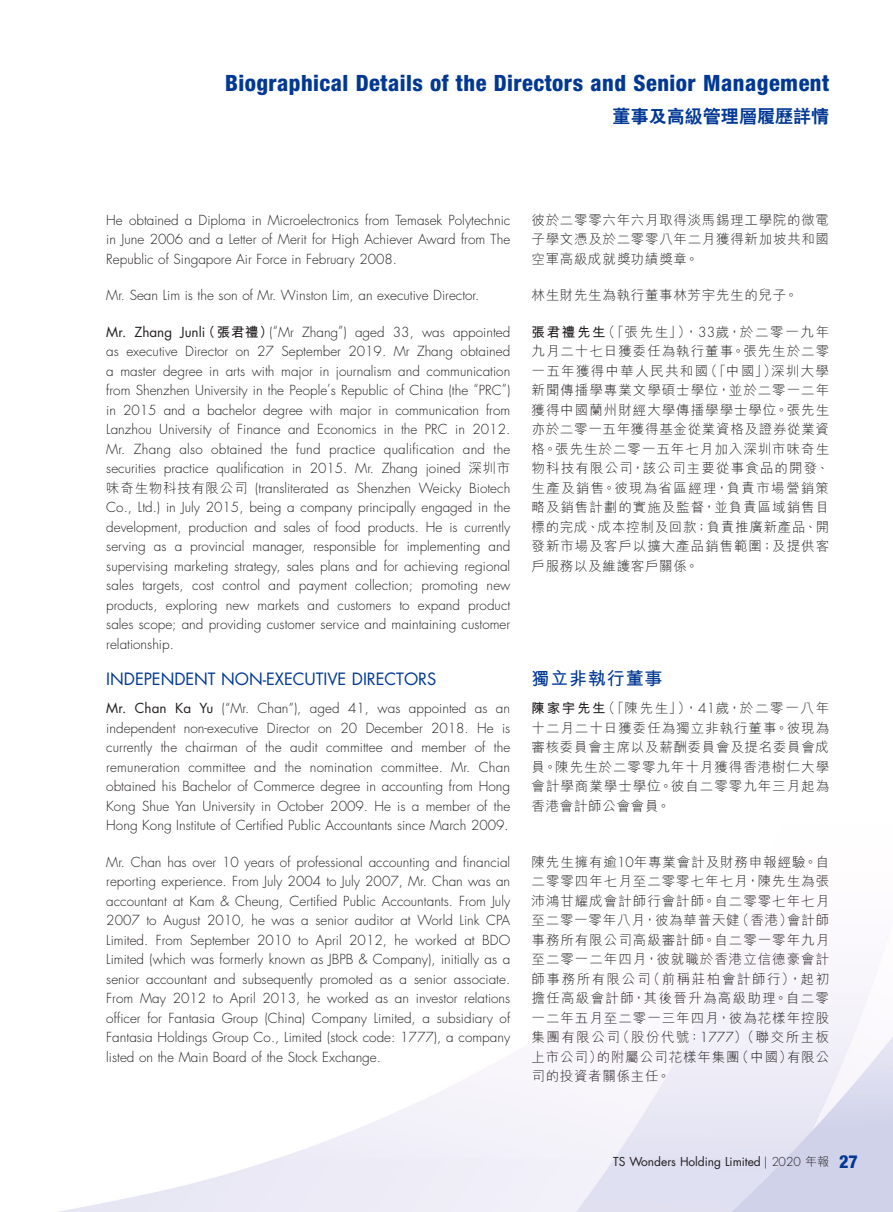
<style>
.page{position:relative;width:893px;height:1212px;background:#fff}
.page>*{position:absolute;margin:0;border:0;box-sizing:border-box;transform-origin:0 0}
.t1{font:800 condensed 22.5px "Helvetica Neue LT Std";letter-spacing:.02em;color:#003894}
.t2{font:800 18px "C Hei 2 HK";letter-spacing:.005em;color:#003894}
.t3{font:700 18px "M Hei HK";letter-spacing:.045em;color:#003894}
.t4{font:800 condensed 18px "Helvetica Neue LT Std";color:#003894}
.t5{font:16.5px "Futura Std";letter-spacing:-.005em;color:#003894}
.t6{font:300 13.5px/19.5px "Futura Std";color:#231f20;text-align:justify}
.t7{font:300 13.5px/19.5px "M Hei HK";letter-spacing:.055em;color:#231f20;text-align:justify}
.t8{font:12px "Futura Std";letter-spacing:-.005em;color:#231f20}
.s1{font-weight:400}
.s2{font-family:"M Hei HK";font-weight:700}
.s3{font-family:"M Hei HK"}
.s4{font-weight:700}
.s5{font-family:"Futura Std"}
.s6{font-weight:300}
.s7{font-family:"M Hei HK";font-weight:300}
</style>
<div class="page">
<h1 class="t1" style="left:225px;top:69px;width:606px">Biographical Details of the Directors and Senior Management</h1>
<h2 class="t2" style="left:613px;top:107px;width:218px">董事及高級管理層履歷詳情</h2>
<p class="t6" style="left:106px;top:210px;width:405px">He obtained a Diploma in Microelectronics from Temasek Polytechnic in June 2006 and a Letter of Merit for High Achiever Award from The Republic of Singapore Air Force in February 2008.</p>
<p class="t6" style="left:106px;top:286px;width:374px">Mr. Sean Lim is the son of Mr. Winston Lim, an executive Director.</p>
<p class="t6" style="left:106px;top:322px;width:406px"><span class="s1">Mr. Zhang Junli</span><span class="s2">（張君禮）</span>(“Mr Zhang”) aged 33, was appointed as executive Director on 27 September 2019. Mr Zhang obtained a master degree in arts with major in journalism and communication from Shenzhen University in the People’s Republic of China (the “PRC”) in 2015 and a bachelor degree with major in communication from Lanzhou University of Finance and Economics in the PRC in 2012.<br>Mr. Zhang also obtained the fund practice qualification and the securities practice qualification in 2015. Mr. Zhang joined <span class="s3">深圳市味奇生物科技有限公司</span> (transliterated as Shenzhen Weicky Biotech Co., Ltd.) in July 2015, being a company principally engaged in the development, production and sales of food products. He is currently serving as a provincial manager, responsible for implementing and supervising marketing strategy, sales plans and for achieving regional sales targets, cost control and payment collection; promoting new products, exploring new markets and customers to expand product sales scope; and providing customer service and maintaining customer relationship.</p>
<p class="t5" style="left:106px;top:669px;width:331px">INDEPENDENT NON-EXECUTIVE DIRECTORS</p>
<p class="t6" style="left:106px;top:699px;width:405px"><span class="s1">Mr. Chan Ka Yu</span> (“Mr. Chan”), aged 41, was appointed as an independent non-executive Director on 20 December 2018. He is currently the chairman of the audit committee and member of the remuneration committee and the nomination committee. Mr. Chan obtained his Bachelor of Commerce degree in accounting from Hong Kong Shue Yan University in October 2009. He is a member of the Hong Kong Institute of Certified Public Accountants since March 2009.</p>
<p class="t6" style="left:106px;top:852px;width:405px">Mr. Chan has over 10 years of professional accounting and financial reporting experience. From July 2004 to July 2007, Mr. Chan was an accountant at Kam &amp; Cheung, Certified Public Accountants. From July 2007 to August 2010, he was a senior auditor at World Link CPA Limited. From September 2010 to April 2012, he worked at BDO Limited (which was formerly known as JBPB &amp; Company), initially as a senior accountant and subsequently promoted as a senior associate.<br>From May 2012 to April 2013, he worked as an investor relations officer for Fantasia Group (China) Company Limited, a subsidiary of Fantasia Holdings Group Co., Limited (stock code: 1777), a company listed on the Main Board of the Stock Exchange.</p>
<p class="t7" style="left:531px;top:210px;width:299px">彼於二零零六年六月取得淡馬錫理工學院的微電子學文憑及於二零零八年二月獲得新加坡共和國空軍高級成就獎功績獎章。</p>
<p class="t7" style="left:531px;top:285px;width:268px">林生財先生為執行董事林芳宇先生的兒子。</p>
<p class="t7" style="left:531px;top:322px;width:299px"><span class="s4">張君禮先生</span>（「張先生」），<span class="s5">33</span>歲，於二零一九年九月二十七日獲委任為執行董事。張先生於二零一五年獲得中華人民共和國（「中國」）深圳大學新聞傳播學專業文學碩士學位，並於二零一二年獲得中國蘭州財經大學傳播學學士學位。張先生亦於二零一五年獲得基金從業資格及證券從業資格。張先生於二零一五年七月加入深圳市味奇生物科技有限公司，該公司主要從事食品的開發、生產及銷售。彼現為省區經理，負責市場營銷策略及銷售計劃的實施及監督，並負責區域銷售目標的完成、成本控制及回款；負責推廣新產品、開發新市場及客戶以擴大產品銷售範圍；及提供客戶服務以及維護客戶關係。</p>
<h2 class="t3" style="left:531px;top:665px;width:132px">獨立非執行董事</h2>
<p class="t7" style="left:531px;top:698px;width:299px"><span class="s4">陳家宇先生</span>（「陳先生」），<span class="s5">41</span>歲，於二零一八年十二月二十日獲委任為獨立非執行董事。彼現為審核委員會主席以及薪酬委員會及提名委員會成員。陳先生於二零零九年十月獲得香港樹仁大學會計學商業學士學位。彼自二零零九年三月起為香港會計師公會會員。</p>
<p class="t7" style="left:531px;top:852px;width:299px">陳先生擁有逾<span class="s5">10</span>年專業會計及財務申報經驗。自二零零四年七月至二零零七年七月，陳先生為張沛鴻甘耀成會計師行會計師。自二零零七年七月至二零一零年八月，彼為華普天健（香港）會計師事務所有限公司高級審計師。自二零一零年九月至二零一二年四月，彼就職於香港立信德豪會計師事務所有限公司（前稱莊柏會計師行），起初擔任高級會計師，其後晉升為高級助理。自二零一二年五月至二零一三年四月，彼為花樣年控股集團有限公司（股份代號：<span class="s5">1777</span>）（聯交所主板上市公司）的附屬公司花樣年集團（中國）有限公司的投資者關係主任。</p>
<p class="t8" style="left:613px;top:1154px;width:217px">TS Wonders Holding Limited <span class="s6">| 2020</span> <span class="s7">年報</span></p>
<h2 class="t4" style="left:839px;top:1150px;width:20px">27</h2>
</div>
